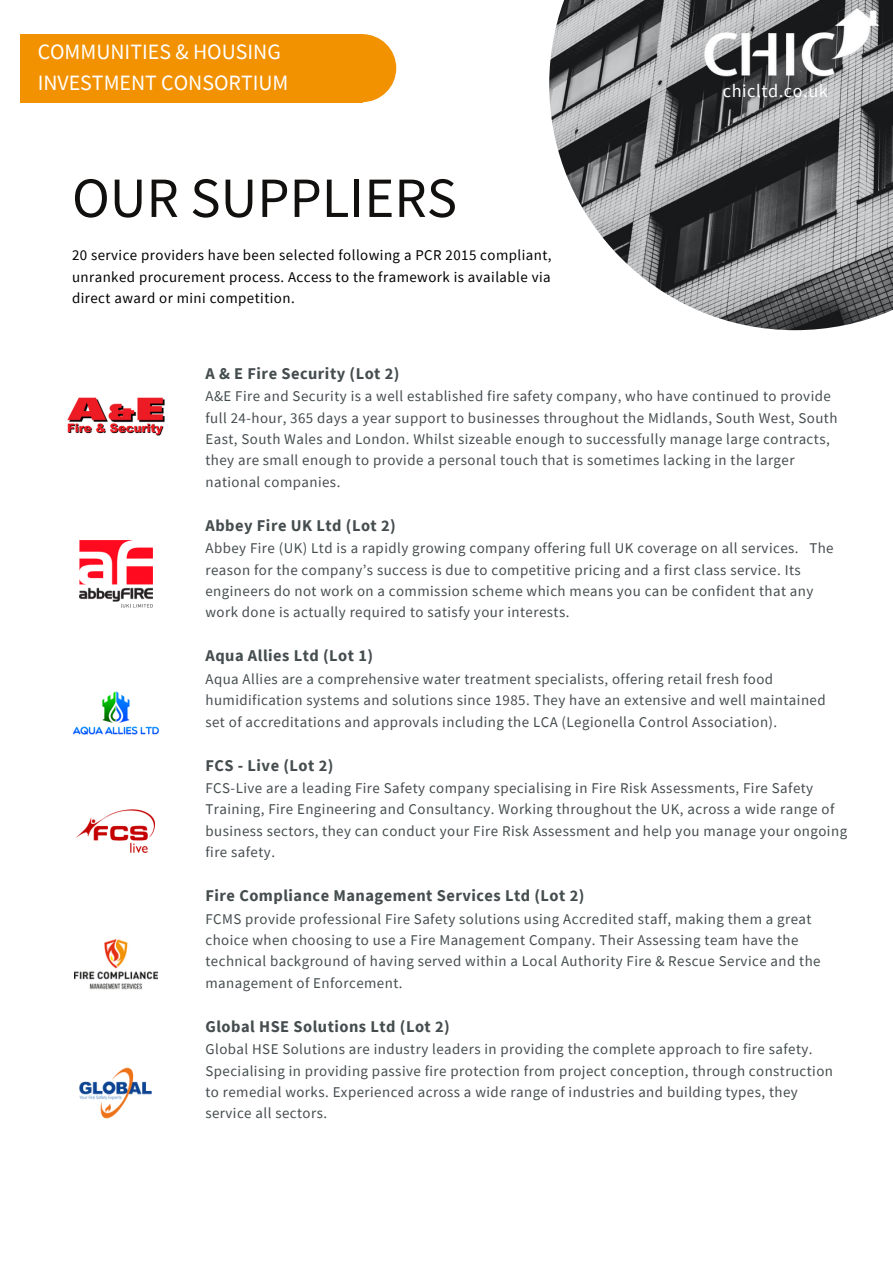
<style>
.page{position:relative;width:893px;height:1264px;background:#fff}
.page>*{position:absolute;margin:0;border:0;box-sizing:border-box;transform-origin:0 0}
.t1{font:56.85px "Source Sans Pro";color:#12100f}
.t2{font:21.9px/30.3px "Source Sans Pro";color:#fff}
.t3{font:18.3px "Source Sans Pro";letter-spacing:.03em;color:#fff}
.t4{font:700 16.35px "Source Sans Pro";letter-spacing:.03em;color:#454d4f}
.t5{font:14.85px/21.3px "Source Sans Pro";letter-spacing:.03em;color:#454d4f}
.t6{font:14.85px/21.3px "Source Sans Pro";letter-spacing:.03em;color:#000;text-align:justify}
</style>
<div class="page">
<div style="left:328px;top:34px;width:68px;height:68px;background:#f39200;border-radius:50%"></div>
<div style="left:20px;top:34px;width:342px;height:68px;background:#f39200"></div>
<img style="left:549px;top:0;width:343px;height:330px">
<img style="left:697px;top:6px;width:182px;height:83px">
<img style="left:67px;top:397px;width:98px;height:39px">
<img style="left:79px;top:541px;width:73px;height:66px">
<img style="left:72px;top:691px;width:88px;height:44px">
<img style="left:76px;top:809px;width:79px;height:44px">
<img style="left:74px;top:938px;width:83px;height:52px">
<img style="left:79px;top:1067px;width:73px;height:52px">
<p class="t2" style="left:38px;top:36px;width:252px">COMMUNITIES &amp; HOUSING<br>INVESTMENT CONSORTIUM</p>
<p class="t1" style="left:72px;top:161px;width:386px">OUR SUPPLIERS</p>
<p class="t6" style="left:72px;top:244px;width:481px">20 service providers have been selected following a PCR 2015 compliant, unranked procurement process. Access to the framework is available via direct award or mini competition.</p>
<p class="t3" style="left:722px;top:79px;width:107px">chicltd.co.uk</p>
<h2 class="t4" style="left:205px;top:363px;width:196px">A &amp; E Fire Security (Lot 2)</h2>
<h3 class="t5" style="left:205px;top:385px;width:633px">A&amp;E Fire and Security is a well established fire safety company, who have continued to provide full 24-hour, 365 days a year support to businesses throughout the Midlands, South West, South East, South Wales and London. Whilst sizeable enough to successfully manage large contracts, they are small enough to provide a personal touch that is sometimes lacking in the larger national companies.</h3>
<h1 class="t4" style="left:205px;top:514px;width:192px">Abbey Fire UK Ltd (Lot 2)</h1>
<p class="t5" style="left:205px;top:537px;width:629px">Abbey Fire (UK) Ltd is a rapidly growing company offering full UK coverage on all services. The reason for the company’s success is due to competitive pricing and a first class service. Its engineers do not work on a commission scheme which means you can be confident that any work done is actually required to satisfy your interests.</p>
<p class="t4" style="left:205px;top:645px;width:169px">Aqua Allies Ltd (Lot 1)</p>
<p class="t5" style="left:205px;top:668px;width:621px">Aqua Allies are a comprehensive water treatment specialists, offering retail fresh food humidification systems and solutions since 1985. They have an extensive and well maintained set of accreditations and approvals including the LCA (Legionella Control Association).</p>
<p class="t4" style="left:205px;top:754px;width:129px">FCS - Live (Lot 2)</p>
<p class="t5" style="left:205px;top:777px;width:643px">FCS-Live are a leading Fire Safety company specialising in Fire Risk Assessments, Fire Safety Training, Fire Engineering and Consultancy. Working throughout the UK, across a wide range of business sectors, they can conduct your Fire Risk Assessment and help you manage your ongoing fire safety.</p>
<p class="t4" style="left:205px;top:885px;width:380px">Fire Compliance Management Services Ltd (Lot 2)</p>
<p class="t5" style="left:205px;top:907px;width:616px">FCMS provide professional Fire Safety solutions using Accredited staff, making them a great choice when choosing to use a Fire Management Company. Their Assessing team have the technical background of having served within a Local Authority Fire &amp; Rescue Service and the management of Enforcement.</p>
<p class="t4" style="left:205px;top:1015px;width:246px">Global HSE Solutions Ltd (Lot 2)</p>
<p class="t5" style="left:205px;top:1038px;width:629px">Global HSE Solutions are industry leaders in providing the complete approach to fire safety.<br>Specialising in providing passive fire protection from project conception, through construction to remedial works. Experienced across a wide range of industries and building types, they service all sectors.</p>
</div>
